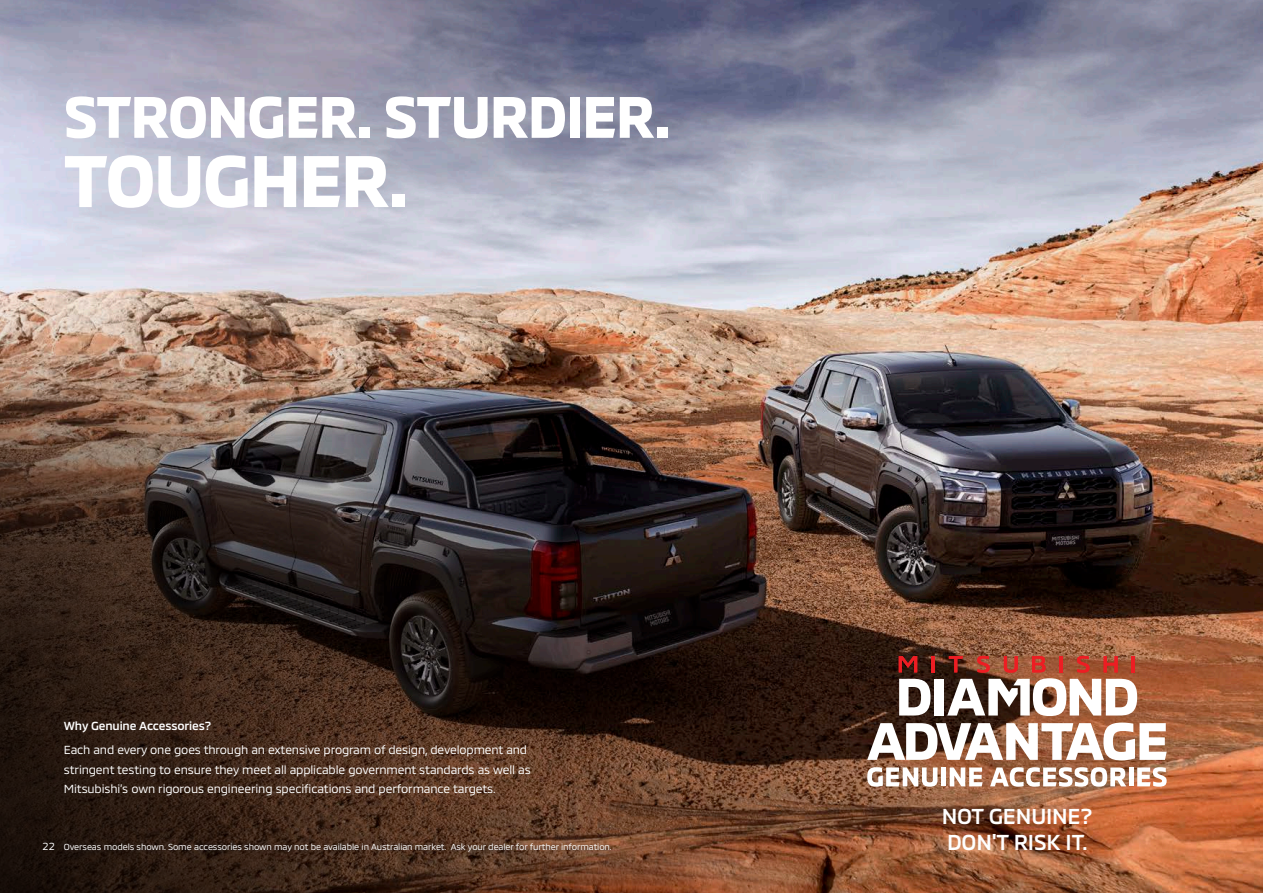
<style>
.page{position:relative;width:1263px;height:893px;background:#fff}
.page>*{position:absolute;margin:0;border:0;box-sizing:border-box;transform-origin:0 0}
.t1{font:700 75px "MMC";letter-spacing:-.035em;color:#fff}
.t2{font:700 60px "MMC";letter-spacing:-.03em;color:#fff}
.t3{font:500 22.2px/26.7px "MMC";letter-spacing:-.01em;color:#fff}
.t4{font:12px/19.5px "MMC";letter-spacing:-.01em;color:#fff}
.t5{font:500 12px "MMC";letter-spacing:-.01em;color:#fff}
.t6{font:9px "MMC";letter-spacing:-.01em;color:#fff}
.s1{font-size:10.5px}
</style>
<div class="page">
<img style="left:0;top:0;width:1263px;height:893px">
<div style="left:60px;top:840px;width:556px;height:16px;background:#231f20;opacity:.75"></div>
<svg style="left:867px;top:723px;width:300px;height:37px"></svg>
<svg style="left:899px;top:679px;width:31px;height:36px"></svg>
<div style="left:935px;top:679px;width:9px;height:36px;background:#fff"></div>
<svg style="left:899px;top:656px;width:18px;height:16px"></svg>
<hr style="left:931px;top:656px;width:3px;height:16px;background:#ed1d23">
<svg style="left:947px;top:656px;width:190px;height:60px"></svg>
<hr style="left:1132px;top:656px;width:3px;height:16px;background:#ed1d23">
<svg style="left:867px;top:767px;width:70px;height:20px"></svg>
<div style="left:941px;top:767px;width:5px;height:19px;background:#fff"></div>
<svg style="left:950px;top:767px;width:32px;height:19px"></svg>
<svg style="left:990px;top:767px;width:136px;height:20px"></svg>
<hr style="left:1129px;top:767px;width:4px;height:19px;background:#fff">
<svg style="left:1137px;top:767px;width:30px;height:20px"></svg>
<h2 class="t2" style="left:64px;top:69px;width:607px">STRONGER. STURDIER.</h2>
<h1 class="t1" style="left:64px;top:122px;width:346px">TOUGHER.</h1>
<p class="t5" style="left:64px;top:716px;width:149px">Why Genuine Accessories?</p>
<p class="t4" style="left:64px;top:738px;width:468px">Each and every one goes through an extensive program of design, development and stringent testing to ensure they meet all applicable government standards as well as<br>Mitsubishi’s own rigorous engineering specifications and performance targets.</p>
<p class="t6" style="left:43px;top:840px;width:571px"><span class="s1">22</span> Overseas models shown. Some accessories shown may not be available in Australian market. Ask your dealer for further information.</p>
<h3 class="t3" style="left:942px;top:800px;width:152px">NOT GENUINE?<br>DON'T RISK IT.</h3>
</div>
